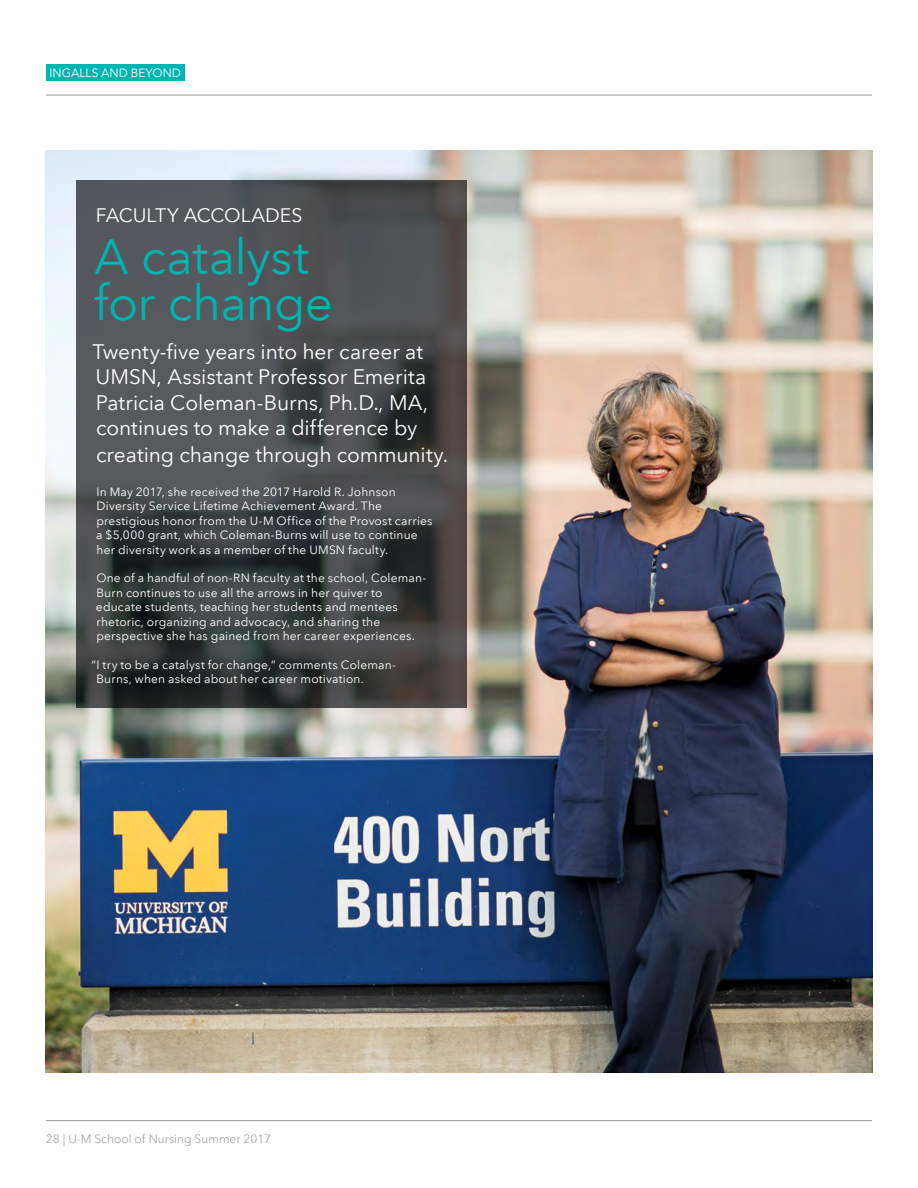
<style>
.page{position:relative;width:918px;height:1188px;background:#fff}
.page>*{position:absolute;margin:0;border:0;box-sizing:border-box;transform-origin:0 0}
.body_copy{font:49.5px/46.5px "Avenir Next LT Pro";letter-spacing:-.01em;color:#00b5af}
.body_copy-2{font:21px/25.7px "Avenir Next LT Pro";letter-spacing:-.005em;color:#fff}
.t1{font:19.5px "Avenir Next LT Pro";letter-spacing:-.005em;color:#fff}
.body_copy-3{font:12px/14.4px "Avenir Next LT Pro";letter-spacing:.015em;color:#fff}
.t2{font:300 12px "Avenir Next LT Pro";color:#939598}
</style>
<div class="page">
<img style="left:46px;top:150px;width:826px;height:922px">
<svg style="left:76px;top:180px;width:390px;height:528px;background:#46484b"></svg>
<hr style="left:46px;top:95px;width:826px;height:1px;background:#939598">
<div style="left:46px;top:65px;width:139px;height:16px;background:#00b5af"></div>
<hr style="left:46px;top:1120px;width:826px;height:1px;background:#939598">
<p class="body_copy-3" style="left:49px;top:66px;width:133px">INGALLS AND BEYOND</p>
<h1 class="t1" style="left:96px;top:204px;width:208px">FACULTY ACCOLADES</h1>
<p class="body_copy" style="left:94px;top:233px;width:241px">A catalyst for change</p>
<p class="body_copy-2" style="left:93px;top:339px;width:357px">Twenty-five years into her career at UMSN, Assistant Professor Emerita Patricia Coleman-Burns, Ph.D., MA, continues to make a difference by creating change through community.</p>
<p class="body_copy-3" style="left:96px;top:485px;width:338px">In May 2017, she received the 2017 Harold R. Johnson Diversity Service Lifetime Achievement Award. The prestigious honor from the U-M Office of the Provost carries a $5,000 grant, which Coleman-Burns will use to continue her diversity work as a member of the UMSN faculty.</p>
<p class="body_copy-3" style="left:96px;top:571px;width:332px">One of a handful of non-RN faculty at the school, Coleman-Burn continues to use all the arrows in her quiver to educate students, teaching her students and mentees rhetoric, organizing and advocacy, and sharing the perspective she has gained from her career experiences.</p>
<p class="body_copy-3" style="left:97px;top:658px;width:301px;text-indent:-5px">“I try to be a catalyst for change,” comments Coleman-<br>Burns, when asked about her career motivation.</p>
<p class="t2" style="left:46px;top:1132px;width:227px">28 | U-M School of Nursing Summer 2017</p>
</div>
